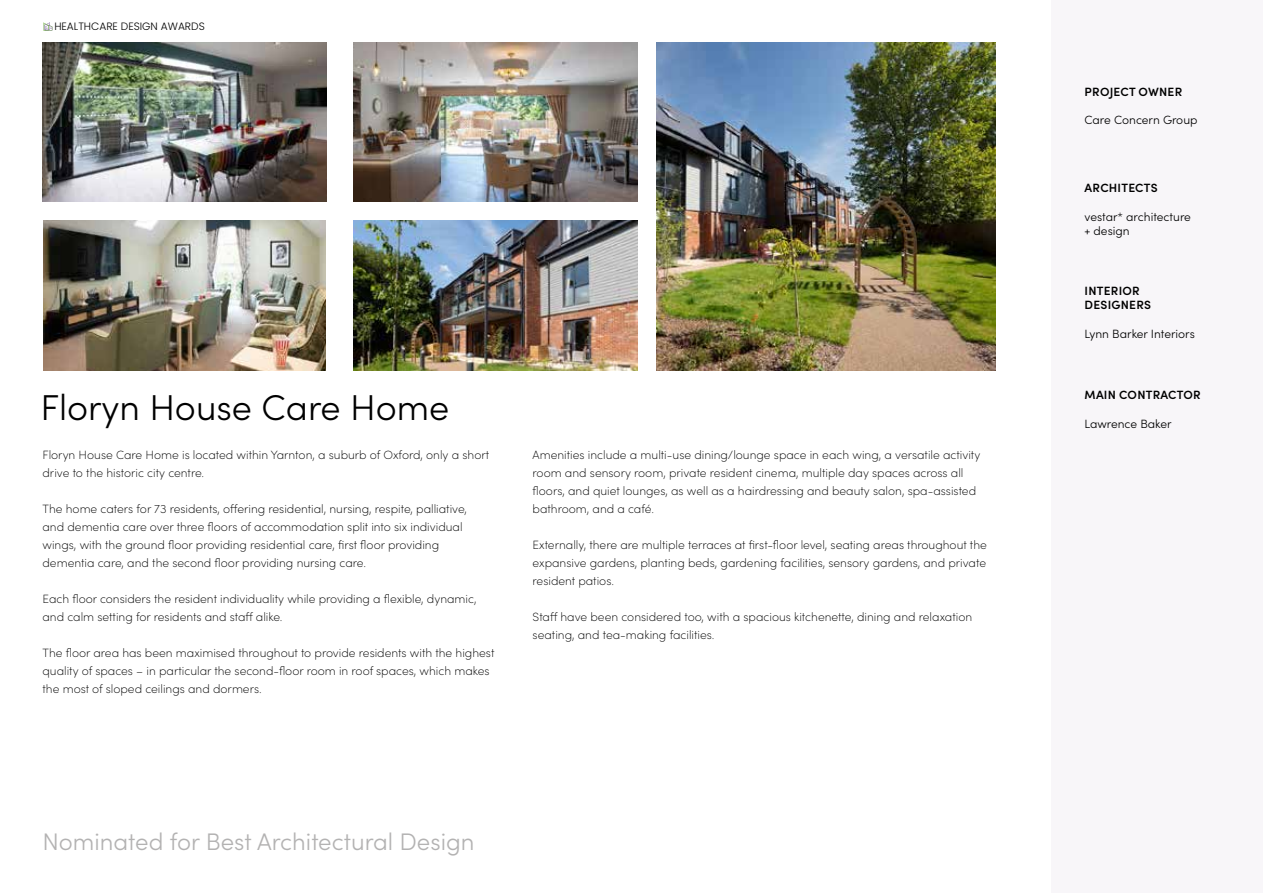
<style>
.page{position:relative;width:1263px;height:893px;background:#fff}
.page>*{position:absolute;margin:0;border:0;box-sizing:border-box;transform-origin:0 0}
.t1{font:300 36px "Sofia Pro";color:#000}
.t2{font:300 24px "Sofia Pro";color:#b3b2b2}
.t3{font:200 12px/18px "Sofia Pro";color:#000}
.t4{font:300 12px/14.4px "Sofia Pro";color:#000}
.t5{font:600 12px/14.4px "Sofia Pro";letter-spacing:.02em;color:#000}
.t6{font:300 10.65px "Poppins";color:#000}
.t7{font:500 8.7px "Montserrat";letter-spacing:.05em;color:#000}
</style>
<div class="page">
<div style="left:1051px;top:0;width:212px;height:893px;background:#f8f6f9"></div>
<svg style="left:43px;top:22px;width:9px;height:8px"></svg>
<img style="left:656px;top:43px;width:339px;height:327px">
<img style="left:43px;top:43px;width:284px;height:159px">
<img style="left:354px;top:43px;width:284px;height:159px">
<img style="left:44px;top:221px;width:282px;height:149px">
<img style="left:354px;top:221px;width:284px;height:149px">
<p class="t6" style="left:54px;top:20px;width:152px">HEALTHCARE DESIGN AWARDS</p>
<h1 class="t1" style="left:40px;top:381px;width:410px">Floryn House Care Home</h1>
<p class="t3" style="left:43px;top:445px;width:448px">Floryn House Care Home is located within Yarnton, a suburb of Oxford, only a short drive to the historic city centre.</p>
<p class="t3" style="left:43px;top:499px;width:426px">The home caters for 73 residents, offering residential, nursing, respite, palliative, and dementia care over three floors of accommodation split into six individual wings, with the ground floor providing residential care, first floor providing dementia care, and the second floor providing nursing care.</p>
<p class="t3" style="left:43px;top:589px;width:435px">Each floor considers the resident individuality while providing a flexible, dynamic, and calm setting for residents and staff alike.</p>
<p class="t3" style="left:43px;top:643px;width:453px">The floor area has been maximised throughout to provide residents with the highest quality of spaces – in particular the second-floor room in roof spaces, which makes the most of sloped ceilings and dormers.</p>
<p class="t3" style="left:533px;top:445px;width:449px">Amenities include a multi-use dining/lounge space in each wing, a versatile activity room and sensory room, private resident cinema, multiple day spaces across all floors, and quiet lounges, as well as a hairdressing and beauty salon, spa-assisted bathroom, and a café.</p>
<p class="t3" style="left:533px;top:535px;width:456px;text-align:justify">Externally, there are multiple terraces at first-floor level, seating areas throughout the expansive gardens, planting beds, gardening facilities, sensory gardens, and private resident patios.</p>
<p class="t3" style="left:533px;top:607px;width:441px">Staff have been considered too, with a spacious kitchenette, dining and relaxation seating, and tea-making facilities.</p>
<p class="t7" style="left:717px;top:448px;width:98px">WINDOWS &amp; DOORS</p>
<h2 class="t2" style="left:43px;top:825px;width:433px">Nominated for Best Architectural Design</h2>
<p class="t5" style="left:1084px;top:83px;width:99px">PROJECT OWNER</p>
<p class="t4" style="left:1084px;top:112px;width:115px">Care Concern Group</p>
<p class="t5" style="left:1084px;top:179px;width:75px">ARCHITECTS</p>
<p class="t4" style="left:1084px;top:208px;width:108px">vestar* architecture + design</p>
<p class="t5" style="left:1084px;top:283px;width:68px">INTERIOR<br>DESIGNERS</p>
<p class="t4" style="left:1084px;top:326px;width:112px">Lynn Barker Interiors</p>
<p class="t5" style="left:1084px;top:387px;width:118px">MAIN CONTRACTOR</p>
<p class="t4" style="left:1084px;top:416px;width:89px">Lawrence Baker</p>
</div>
